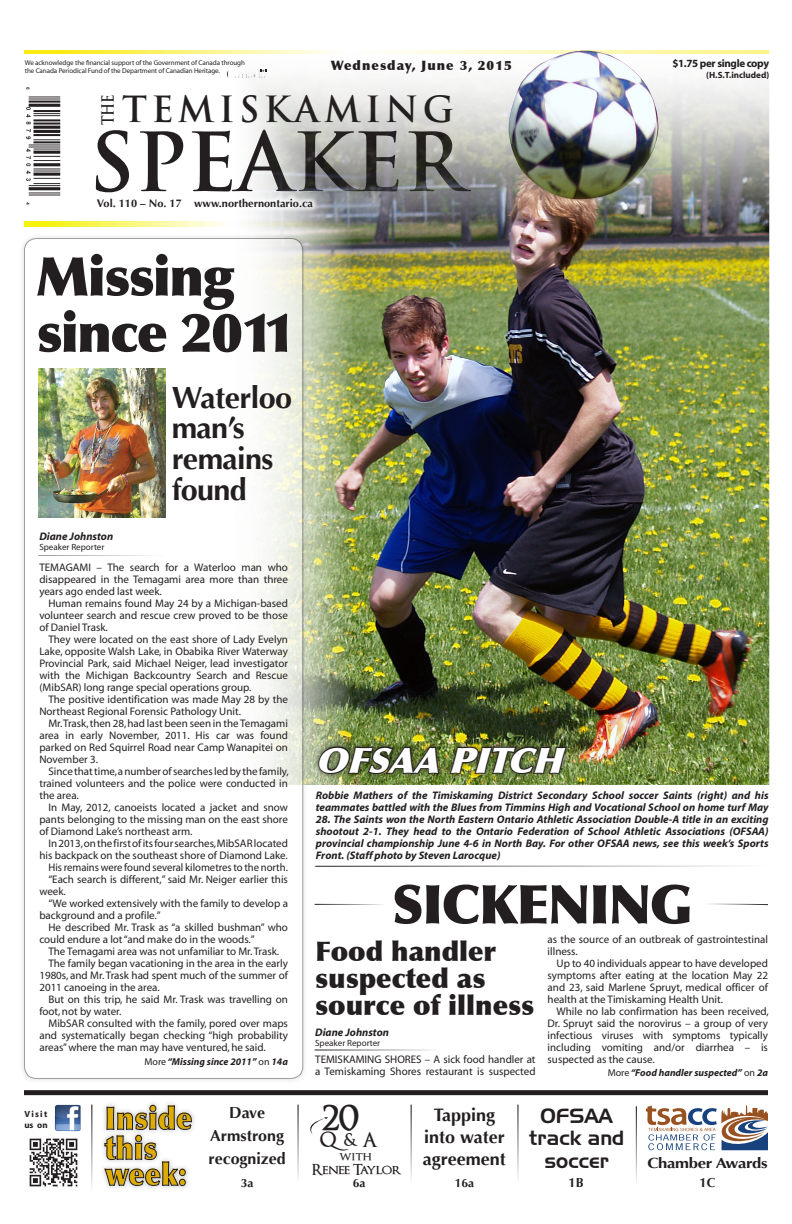
<style>
.page{position:relative;width:792px;height:1224px;background:#fff}
.page>*{position:absolute;margin:0;border:0;box-sizing:border-box;transform-origin:0 0}
.t1{font:700 79.3px "Trajan";color:#231f20}
.t2{font:900 54px "Optima";letter-spacing:-.03em;color:#231f20}
.t3{font:600 42.6px "Optimus Princeps";color:#231f20}
.t4{font:700 35.2px "Trajan";letter-spacing:.12em;color:#231f20}
.Plain_Text{font:italic 900 35px "Optima";color:#fff}
.t5{font:900 31px/30px "Optima";letter-spacing:.01em;color:#deab00;scale:.9 1}
.t6{font:700 30.6px/30.6px "Optima";letter-spacing:-.02em;color:#231f20}
.t7{font:900 27px/27px "Optima";color:#231f20}
.t8{font:20.5px/22.1px "Slicker";color:#231f20;text-align:center}
.t9{font:600 20px "Optimus Princeps";color:#231f20}
.t10{font:700 18px/21.8px "Optima";color:#231f20;text-align:center}
.t11{font:700 16.5px "Trajan";color:#231f20;scale:.82 1}
.t12{font:700 16px/22.8px "Optima";color:#231f20;text-align:center}
.t13{font:600 15px "Optimus Princeps";letter-spacing:-.04em;color:#231f20}
.Default{font:700 14.7px "Optima";letter-spacing:-.02em;color:#231f20;scale:1.14 1}
.t14{font:600 13.1px "Optimus Princeps";color:#231f20}
.t15{font:900 13px "Optima";letter-spacing:.08em;color:#231f20}
.t16{font:700 13px "Optima";color:#231f20}
.t17{font:700 12px "Optima";color:#231f20}
.t18{font:11px/12px "Myriad";color:#231f20;text-align:justify}
.Plain_Text-2{font:italic 700 11px/12px "Myriad Pro";color:#231f20}
.t19{font:700 11px "Optima";color:#231f20}
.t20{font:italic 700 11px "Myriad";color:#231f20}
.t21{font:700 11px "Myriad";letter-spacing:-.03em;color:#231f20}
.t22{font:italic 700 10px "Myriad";color:#231f20}
.t23{font:9px "Myriad";color:#231f20}
.t24{font:700 9px "Myriad";color:#231f20}
.t25{font:7px/8px "Myriad";letter-spacing:-.01em;color:#231f20}
.s1{font-weight:400;font-style:normal}
</style>
<div class="page">
<svg style="left:24px;top:221px;width:68px;height:6px"></svg>
<img style="left:29px;top:1138px;width:49px;height:49px">
<img style="left:54px;top:1105px;width:27px;height:27px">
<hr style="left:91px;top:1105px;width:1px;height:87px;background:#231f20">
<div style="left:24px;top:1090px;width:744px;height:5px;background:#231f20"></div>
<svg style="left:103px;top:1104px;width:89px;height:83px"></svg>
<svg style="left:24px;top:50px;width:68px;height:4px"></svg>
<img style="left:26px;top:87px;width:35px;height:118px">
<hr style="left:315px;top:1050px;width:127px;height:1px;background:#231f20">
<hr style="left:411px;top:1105px;width:1px;height:78px;background:#231f20">
<svg style="left:92px;top:50px;width:133px;height:177px"></svg>
<hr style="left:297px;top:1105px;width:2px;height:78px;background:#231f20">
<svg style="left:310px;top:1117px;width:18px;height:18px"></svg>
<hr style="left:636px;top:1106px;width:1px;height:79px;background:#231f20">
<hr style="left:517px;top:1105px;width:2px;height:78px;background:#231f20">
<img style="left:225px;top:50px;width:544px;height:735px">
<img style="left:509px;top:51px;width:150px;height:150px">
<div style="left:18px;top:232px;width:291px;height:852px;background:#231f20;opacity:.3"></div>
<div style="left:24px;top:239px;width:279px;height:839px;background:#fff;border-radius:12px"></div>
<img style="left:38px;top:368px;width:128px;height:149px">
<div style="left:313px;top:742px;width:259px;height:37px;background:#231f20;opacity:.75"></div>
<img style="left:317px;top:745px;width:124px;height:31px">
<img style="left:448px;top:745px;width:121px;height:30px">
<hr style="left:315px;top:866px;width:454px;height:1px;background:#231f20">
<div style="left:91px;top:192px;width:228px;height:21px;background:#fff;opacity:.75"></div>
<hr style="left:315px;top:904px;width:70px;height:1px;background:#231f20">
<svg style="left:709px;top:903px;width:59px;height:3px"></svg>
<svg style="left:646px;top:1105px;width:122px;height:45px"></svg>
<p class="t25" style="left:25px;top:59px;width:222px">We acknowledge the financial support of the Government of Canada through the Canada Periodical Fund of the Department of Canadian Heritage.</p>
<p class="t21" style="left:672px;top:58px;width:98px">$1.75 per single copy</p>
<p class="t24" style="left:706px;top:71px;width:64px">(H.S.T.included)</p>
<p class="t11" style="left:98px;top:125px;width:39px;rotate:-90deg">The</p>
<p class="t1" style="left:89px;top:113px;width:376px">SPEAKER</p>
<p class="t15" style="left:331px;top:58px;width:183px">Wednesday, June 3, 2015</p>
<p class="t4" style="left:122px;top:87px;width:333px">TEMISKAMING</p>
<p class="t19" style="left:97px;top:197px;width:218px">Vol. 110 – No. 17 www.northernontario.ca</p>
<p class="t2" style="left:36px;top:244px;width:200px">Missing</p>
<p class="t2" style="left:36px;top:300px;width:261px">since 2011</p>
<p class="t6" style="left:172px;top:382px;width:122px">Waterloo man’s remains found</p>
<p class="t20" style="left:39px;top:531px;width:75px">Diane Johnston</p>
<p class="t23" style="left:39px;top:543px;width:67px">Speaker Reporter</p>
<p class="t18" style="left:39px;top:562px;width:250px">TEMAGAMI – The search for a Waterloo man who disappeared in the Temagami area more than three years ago ended last week.</p>
<p class="t18" style="left:39px;top:598px;width:250px;text-indent:9px">Human remains found May 24 by a Michigan-based volunteer search and rescue crew proved to be those of Daniel Trask.</p>
<p class="t18" style="left:39px;top:634px;width:250px;text-indent:9px">They were located on the east shore of Lady Evelyn Lake, opposite Walsh Lake, in Obabika River Waterway Provincial Park, said Michael Neiger, lead investigator with the Michigan Backcountry Search and Rescue (MibSAR) long range special operations group.</p>
<p class="t18" style="left:39px;top:694px;width:250px;text-indent:9px">The positive identification was made May 28 by the<br>Northeast Regional Forensic Pathology Unit.</p>
<p class="t18" style="left:39px;top:718px;width:250px;text-indent:9px">Mr.Trask, then 28, had last been seen in the Temagami area in early November, 2011. His car was found parked on Red Squirrel Road near Camp Wanapitei on November 3.</p>
<p class="t18" style="left:39px;top:766px;width:251px;text-indent:9px">Since that time, a number of searches led by the family, trained volunteers and the police were conducted in the area.</p>
<p class="t18" style="left:39px;top:802px;width:250px;text-indent:9px">In May, 2012, canoeists located a jacket and snow pants belonging to the missing man on the east shore of Diamond Lake’s northeast arm.</p>
<p class="t18" style="left:39px;top:838px;width:250px;text-align:right">In 2013, on the first of its four searches, MibSAR located his backpack on the southeast shore of Diamond Lake.</p>
<p class="t18" style="left:48px;top:862px;width:241px">His remains were found several kilometres to the north.</p>
<p class="t18" style="left:39px;top:874px;width:250px;text-indent:9px">“Each search is different,” said Mr. Neiger earlier this week.</p>
<p class="t18" style="left:39px;top:898px;width:250px;text-indent:9px">“We worked extensively with the family to develop a background and a profile.”</p>
<p class="t18" style="left:39px;top:922px;width:250px;text-indent:9px">He described Mr. Trask as “a skilled bushman” who could endure a lot “and make do in the woods.”</p>
<p class="t18" style="left:48px;top:946px;width:232px">The Temagami area was not unfamiliar to Mr. Trask.</p>
<p class="t18" style="left:39px;top:958px;width:250px;text-indent:9px">The family began vacationing in the area in the early 1980s, and Mr. Trask had spent much of the summer of 2011 canoeing in the area.</p>
<p class="t18" style="left:39px;top:994px;width:250px;text-indent:9px">But on this trip, he said Mr. Trask was travelling on foot, not by water.</p>
<p class="t18" style="left:39px;top:1018px;width:250px;text-indent:9px">MibSAR consulted with the family, pored over maps and systematically began checking “high probability areas” where the man may have ventured, he said.</p>
<p class="t24" style="left:24px;top:1109px;width:24px">Visit</p>
<p class="t24" style="left:24px;top:1120px;width:25px">us on</p>
<p class="t22" style="left:145px;top:1057px;width:145px"><span class="s1">More</span> “Missing since 2011” <span class="s1">on</span> 14a</p>
<p class="t5" style="left:105px;top:1104px;width:98px">Inside this</p>
<p class="t5" style="left:105px;top:1160px;width:92px">week:</p>
<p class="t12" style="left:209px;top:1102px;width:79px">Dave<br>Armstrong recognized</p>
<p class="t17" style="left:241px;top:1176px;width:14px">3a</p>
<p class="Plain_Text" style="left:315px;top:739px;width:259px">OFSAA PITCH</p>
<p class="Plain_Text-2" style="left:316px;top:789px;width:454px">Robbie Mathers of the Timiskaming District Secondary School soccer Saints (right) and his teammates battled with the Blues from Timmins High and Vocational School on home turf May</p>
<p class="Plain_Text-2" style="left:316px;top:813px;width:454px;text-align:justify">28. The Saints won the North Eastern Ontario Athletic Association Double-A title in an exciting shootout 2-1. They head to the Ontario Federation of School Athletic Associations (OFSAA) provincial championship June 4-6 in North Bay. For other OFSAA news, see this week’s Sports Front. (Staff photo by Steven Larocque)</p>
<p class="t2" style="left:392px;top:872px;width:303px">SICKENING</p>
<p class="t7" style="left:315px;top:938px;width:220px">Food handler suspected as source of illness</p>
<p class="t20" style="left:315px;top:1027px;width:75px">Diane Johnston</p>
<p class="t23" style="left:315px;top:1038px;width:67px">Speaker Reporter</p>
<p class="t18" style="left:315px;top:1054px;width:222px">TEMISKAMING SHORES – A sick food handler at a Temiskaming Shores restaurant is suspected</p>
<p class="t18" style="left:548px;top:934px;width:222px">as the source of an outbreak of gastrointestinal illness.</p>
<p class="t18" style="left:548px;top:958px;width:222px;text-indent:9px">Up to 40 individuals appear to have developed symptoms after eating at the location May 22 and 23, said Marlene Spruyt, medical officer of health at the Timiskaming Health Unit.</p>
<p class="t18" style="left:548px;top:1006px;width:223px;text-indent:9px">While no lab confirmation has been received, Dr. Spruyt said the norovirus – a group of very infectious viruses with symptoms typically including vomiting and/or diarrhea – is suspected as the cause.</p>
<p class="t22" style="left:608px;top:1067px;width:162px"><span class="s1">More</span> “Food handler suspected” <span class="s1">on</span> 2a</p>
<p class="t3" style="left:322px;top:1095px;width:40px">20</p>
<p class="t14" style="left:339px;top:1149px;width:35px">with</p>
<p class="t13" style="left:312px;top:1161px;width:92px">Renee Taylor</p>
<p class="t17" style="left:353px;top:1176px;width:14px">6a</p>
<p class="t16" style="left:569px;top:1175px;width:17px">1B</p>
<p class="t16" style="left:700px;top:1175px;width:17px">1C</p>
<p class="t10" style="left:423px;top:1104px;width:84px">Tapping into water agreement</p>
<p class="t17" style="left:455px;top:1176px;width:21px">16a</p>
<p class="t8" style="left:541px;top:1107px;width:74px">OFSAA</p>
<p class="t8" style="left:529px;top:1129px;width:97px">track and soccer</p>
<p class="t9" style="left:320px;top:1129px;width:59px">Q&amp; A</p>
<p class="Default" style="left:647px;top:1154px;width:107px">Chamber Awards</p>
</div>
